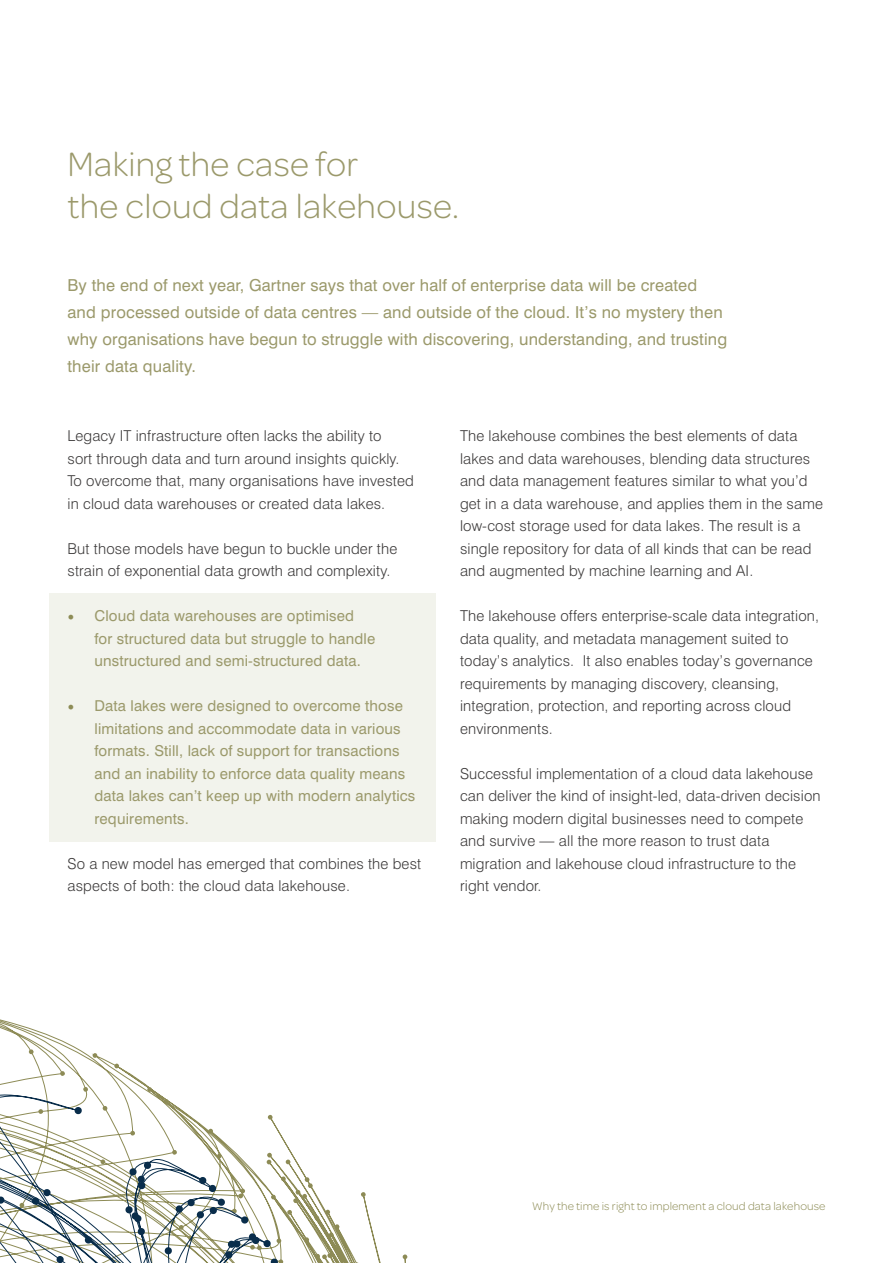
<style>
.page{position:relative;width:893px;height:1263px;background:#fff}
.page>*{position:absolute;margin:0;border:0;box-sizing:border-box;transform-origin:0 0}
.t1{font:300 36px/42px "Omnes";letter-spacing:.01em;color:#9b996b}
.t2{font:16.5px/27px "Swiss 721 BT";letter-spacing:.01em;color:#9b996b}
.t3{font:300 15px/22.5px "Swiss 721 BT";letter-spacing:.01em;color:#3c3a3a}
.t4{font:15px/22.5px "Swiss 721 BT";letter-spacing:.01em;color:#9b996b}
.t5{font:300 12px "Omnes";letter-spacing:.01em;color:#8d8c56}
.s1{font-family:"Minion Pro";font-size:18px;color:#8d8c56}
</style>
<div class="page">
<div style="left:50px;top:593px;width:386px;height:249px;background:#f2f3ec"></div>
<svg style="left:0;top:1019px;width:406px;height:244px"></svg>
<svg style="left:325px;top:1209px;width:5px;height:6px"></svg>
<svg style="left:309px;top:1177px;width:4px;height:26px"></svg>
<svg style="left:315px;top:1253px;width:17px;height:6px"></svg>
<svg style="left:402px;top:1254px;width:6px;height:5px"></svg>
<svg style="left:314px;top:1215px;width:5px;height:6px"></svg>
<svg style="left:329px;top:1224px;width:11px;height:13px"></svg>
<svg style="left:361px;top:1192px;width:5px;height:5px"></svg>
<svg style="left:0;top:1046px;width:309px;height:217px"></svg>
<svg style="left:74px;top:1106px;width:8px;height:9px"></svg>
<svg style="left:0;top:1196px;width:5px;height:8px"></svg>
<svg style="left:84px;top:1236px;width:9px;height:8px"></svg>
<svg style="left:164px;top:1247px;width:8px;height:8px"></svg>
<svg style="left:270px;top:1258px;width:13px;height:5px"></svg>
<svg style="left:248px;top:1233px;width:33px;height:17px"></svg>
<svg style="left:225px;top:1240px;width:16px;height:19px"></svg>
<svg style="left:232px;top:1208px;width:17px;height:16px"></svg>
<svg style="left:170px;top:1198px;width:55px;height:32px"></svg>
<svg style="left:31px;top:1188px;width:20px;height:17px"></svg>
<svg style="left:56px;top:1255px;width:8px;height:8px"></svg>
<svg style="left:199px;top:1176px;width:18px;height:16px"></svg>
<svg style="left:129px;top:1161px;width:23px;height:29px"></svg>
<svg style="left:125px;top:1206px;width:20px;height:30px"></svg>
<h1 class="t1" style="left:68px;top:141px;width:393px">Making the case for<br>the cloud data lakehouse.</h1>
<p class="t2" style="left:68px;top:271px;width:661px">By the end of next year, Gartner says that over half of enterprise data will be created and processed outside of data centres — and outside of the cloud. It’s no mystery then why organisations have begun to struggle with discovering, understanding, and trusting their data quality.</p>
<p class="t3" style="left:68px;top:424px;width:348px">Legacy IT infrastructure often lacks the ability to<br>sort through data and turn around insights quickly.<br>To overcome that, many organisations have invested in cloud data warehouses or created data lakes.</p>
<p class="t3" style="left:68px;top:537px;width:331px">But those models have begun to buckle under the strain of exponential data growth and complexity.</p>
<p class="t4" style="left:94px;top:604px;width:282px;text-indent:-27px"><span class="s1">•</span> Cloud data warehouses are optimised for structured data but struggle to handle unstructured and semi-structured data.</p>
<p class="t4" style="left:94px;top:694px;width:322px;text-indent:-27px"><span class="s1">•</span> Data lakes were designed to overcome those limitations and accommodate data in various formats. Still, lack of support for transactions and an inability to enforce data quality means data lakes can’t keep up with modern analytics requirements.</p>
<p class="t3" style="left:68px;top:852px;width:355px">So a new model has emerged that combines the best aspects of both: the cloud data lakehouse.</p>
<p class="t3" style="left:460px;top:424px;width:364px">The lakehouse combines the best elements of data lakes and data warehouses, blending data structures and data management features similar to what you’d get in a data warehouse, and applies them in the same low-cost storage used for data lakes. The result is a single repository for data of all kinds that can be read and augmented by machine learning and AI.</p>
<p class="t3" style="left:460px;top:604px;width:361px">The lakehouse offers enterprise-scale data integration, data quality, and metadata management suited to today’s analytics. It also enables today’s governance requirements by managing discovery, cleansing, integration, protection, and reporting across cloud environments.</p>
<p class="t3" style="left:460px;top:762px;width:362px">Successful implementation of a cloud data lakehouse can deliver the kind of insight-led, data-driven decision making modern digital businesses need to compete and survive — all the more reason to trust data migration and lakehouse cloud infrastructure to the right vendor.</p>
<p class="t5" style="left:532px;top:1198px;width:295px">Why the time is right to implement a cloud data lakehouse</p>
</div>
